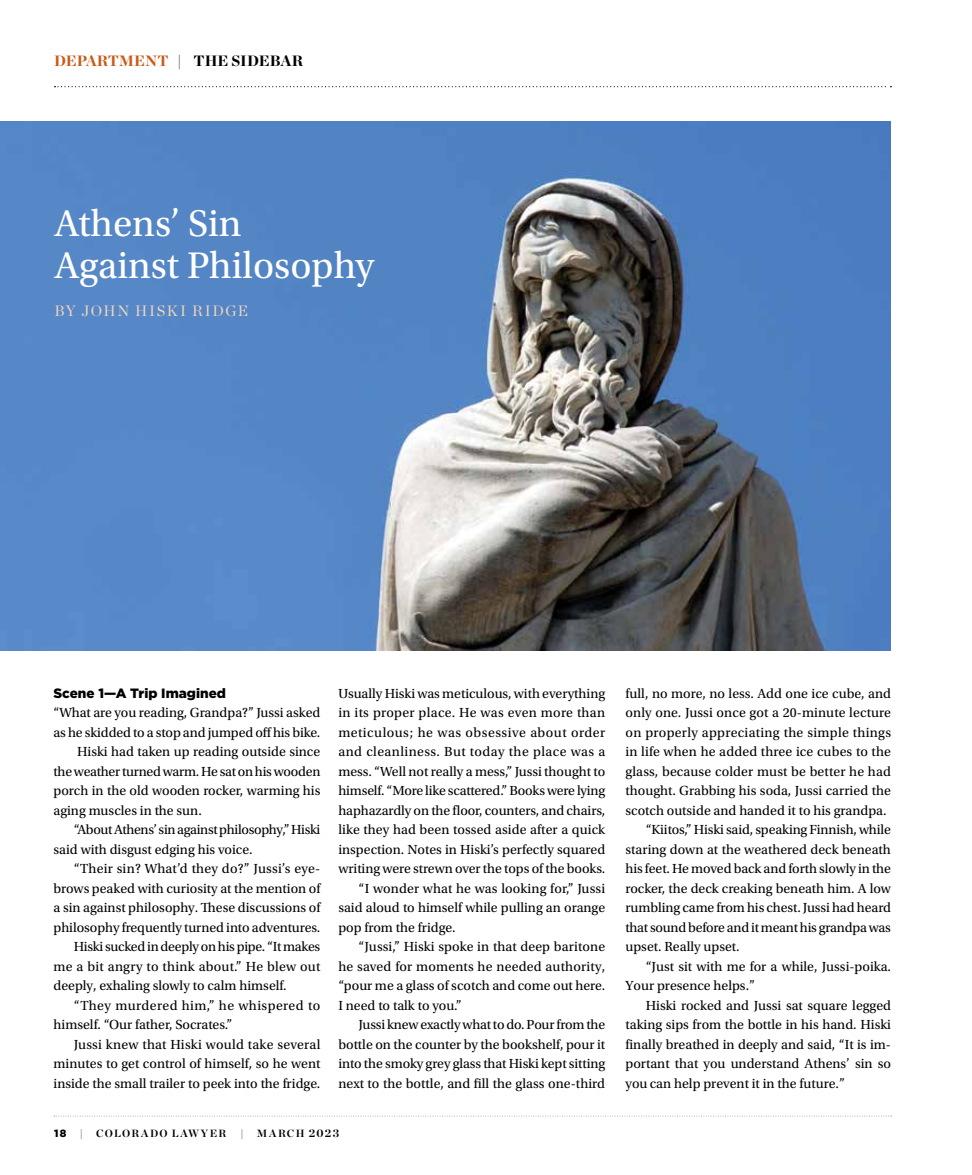
<style>
.page{position:relative;width:972px;height:1175px;background:#fff}
.page>*{position:absolute;margin:0;border:0;box-sizing:border-box;transform-origin:0 0}
.t1{font:39px/42px "Utopia Std";color:#fff}
.t2{font:900 15px "Chronicle Display";color:#000}
.t3{font:15px "Chronicle Display";letter-spacing:.105em;color:#f3d5bf}
.t4{font:13.8px "Utopia Std";color:#000}
.t5{font:13.8px "Utopia Std";letter-spacing:.02em;color:#000}
.t6{font:13.8px "Utopia Std";letter-spacing:-.02em;color:#000}
.t7{font:13.8px "Utopia Std";letter-spacing:.03em;color:#000}
.t8{font:13.8px "Utopia Std";letter-spacing:-.025em;color:#000}
.t9{font:13.8px "Utopia Std";letter-spacing:.035em;color:#000}
.t10{font:900 13.5px "Gotham";color:#000}
.t11{font:700 10.5px "Chronicle Display";letter-spacing:.12em;color:#000}
.t12{font:900 10.5px "Gotham";color:#000}
.s1{color:#c85c1a}
.s2{font-size:11.25px}
</style>
<div class="page">
<svg style="left:54px;top:1115px;width:838px;height:1px"></svg>
<svg style="left:55px;top:86px;width:836px;height:1px"></svg>
<img style="left:0;top:122px;width:891px;height:528px">
<p class="t2" style="left:54px;top:48px;width:251px"><span class="s1">DEPARTMENT</span> | THE SIDEBAR</p>
<h1 class="t1" style="left:54px;top:203px;width:321px">Athens’ Sin<br>Against Philosophy</h1>
<p class="t3" style="left:54px;top:299px;width:195px">BY JOHN HISKI RIDGE</p>
<p class="t10" style="left:54px;top:683px;width:174px">Scene 1—A Trip Imagined</p>
<p class="t4" style="left:54px;top:705px;width:268px">“What are you reading, Grandpa?” Jussi asked</p>
<p class="t4" style="left:54px;top:725px;width:268px">as he skidded to a stop and jumped off his bike.</p>
<p class="t4" style="left:77px;top:744px;width:245px">Hiski had taken up reading outside since</p>
<p class="t6" style="left:54px;top:764px;width:268px">the weather turned warm. He sat on his wooden</p>
<p class="t4" style="left:54px;top:783px;width:268px">porch in the old wooden rocker, warming his</p>
<p class="t4" style="left:54px;top:803px;width:150px">aging muscles in the sun.</p>
<p class="t8" style="left:74px;top:822px;width:248px">“About Athens’ sin against philosophy,” Hiski</p>
<p class="t4" style="left:54px;top:842px;width:200px">said with disgust edging his voice.</p>
<p class="t4" style="left:74px;top:861px;width:248px">“Their sin? What’d they do?” Jussi’s eye-</p>
<p class="t4" style="left:54px;top:881px;width:268px">brows peaked with curiosity at the mention of</p>
<p class="t4" style="left:54px;top:900px;width:268px">a sin against philosophy. These discussions of</p>
<p class="t4" style="left:54px;top:920px;width:268px">philosophy frequently turned into adventures.</p>
<p class="t6" style="left:74px;top:939px;width:248px">Hiski sucked in deeply on his pipe. “It makes</p>
<p class="t5" style="left:54px;top:959px;width:268px">me a bit angry to think about.” He blew out</p>
<p class="t4" style="left:54px;top:978px;width:235px">deeply, exhaling slowly to calm himself.</p>
<p class="t7" style="left:74px;top:997px;width:248px">“They murdered him,” he whispered to</p>
<p class="t4" style="left:54px;top:1017px;width:180px">himself. “Our father, Socrates.”</p>
<p class="t5" style="left:74px;top:1036px;width:248px">Jussi knew that Hiski would take several</p>
<p class="t4" style="left:54px;top:1056px;width:268px">minutes to get control of himself, so he went</p>
<p class="t4" style="left:54px;top:1075px;width:268px">inside the small trailer to peek into the fridge.</p>
<p class="t4" style="left:338px;top:685px;width:268px">Usually Hiski was meticulous, with everything</p>
<p class="t5" style="left:338px;top:705px;width:268px">in its proper place. He was even more than</p>
<p class="t9" style="left:338px;top:724px;width:268px">meticulous; he was obsessive about order</p>
<p class="t7" style="left:338px;top:744px;width:268px">and cleanliness. But today the place was a</p>
<p class="t4" style="left:338px;top:763px;width:268px">mess. “Well not really a mess,” Jussi thought to</p>
<p class="t4" style="left:338px;top:783px;width:268px">himself. “More like scattered.” Books were lying</p>
<p class="t4" style="left:338px;top:802px;width:268px">haphazardly on the floor, counters, and chairs,</p>
<p class="t4" style="left:338px;top:822px;width:268px">like they had been tossed aside after a quick</p>
<p class="t4" style="left:338px;top:841px;width:268px">inspection. Notes in Hiski’s perfectly squared</p>
<p class="t4" style="left:338px;top:861px;width:268px">writing were strewn over the tops of the books.</p>
<p class="t4" style="left:359px;top:880px;width:248px">“I wonder what he was looking for,” Jussi</p>
<p class="t4" style="left:338px;top:900px;width:268px">said aloud to himself while pulling an orange</p>
<p class="t4" style="left:338px;top:919px;width:119px">pop from the fridge.</p>
<p class="t4" style="left:359px;top:939px;width:248px">“Jussi,” Hiski spoke in that deep baritone</p>
<p class="t4" style="left:338px;top:958px;width:268px">he saved for moments he needed authority,</p>
<p class="t4" style="left:338px;top:978px;width:268px">“pour me a glass of scotch and come out here.</p>
<p class="t4" style="left:338px;top:997px;width:125px">I need to talk to you.”</p>
<p class="t4" style="left:359px;top:1017px;width:248px">Jussi knew exactly what to do. Pour from the</p>
<p class="t4" style="left:338px;top:1036px;width:268px">bottle on the counter by the bookshelf, pour it</p>
<p class="t4" style="left:338px;top:1056px;width:268px">into the smoky grey glass that Hiski kept sitting</p>
<p class="t4" style="left:338px;top:1075px;width:268px">next to the bottle, and fill the glass one-third</p>
<p class="t12" style="left:54px;top:1126px;width:14px">18</p>
<p class="t11" style="left:80px;top:1125px;width:5px">|</p>
<p class="t11" style="left:96px;top:1125px;width:132px">COLORADO LAWYER</p>
<p class="t11" style="left:240px;top:1125px;width:5px">|</p>
<p class="t11" style="left:257px;top:1125px;width:84px">MARCH <span class="s2">2023</span></p>
<p class="t4" style="left:626px;top:686px;width:267px">full, no more, no less. Add one ice cube, and</p>
<p class="t4" style="left:626px;top:705px;width:267px">only one. Jussi once got a 20-minute lecture</p>
<p class="t5" style="left:626px;top:725px;width:267px">on properly appreciating the simple things</p>
<p class="t4" style="left:626px;top:744px;width:267px">in life when he added three ice cubes to the</p>
<p class="t4" style="left:626px;top:764px;width:267px">glass, because colder must be better he had</p>
<p class="t4" style="left:626px;top:783px;width:267px">thought. Grabbing his soda, Jussi carried the</p>
<p class="t4" style="left:626px;top:803px;width:263px">scotch outside and handed it to his grandpa.</p>
<p class="t4" style="left:646px;top:822px;width:247px">“Kiitos,” Hiski said, speaking Finnish, while</p>
<p class="t4" style="left:626px;top:842px;width:267px">staring down at the weathered deck beneath</p>
<p class="t4" style="left:626px;top:861px;width:267px">his feet. He moved back and forth slowly in the</p>
<p class="t4" style="left:626px;top:881px;width:267px">rocker, the deck creaking beneath him. A low</p>
<p class="t4" style="left:626px;top:900px;width:267px">rumbling came from his chest. Jussi had heard</p>
<p class="t4" style="left:626px;top:920px;width:267px">that sound before and it meant his grandpa was</p>
<p class="t4" style="left:626px;top:939px;width:116px">upset. Really upset.</p>
<p class="t4" style="left:646px;top:958px;width:247px">“Just sit with me for a while, Jussi-poika.</p>
<p class="t4" style="left:626px;top:978px;width:131px">Your presence helps.”</p>
<p class="t4" style="left:646px;top:997px;width:247px">Hiski rocked and Jussi sat square legged</p>
<p class="t4" style="left:626px;top:1017px;width:267px">taking sips from the bottle in his hand. Hiski</p>
<p class="t4" style="left:626px;top:1036px;width:267px">finally breathed in deeply and said, “It is im-</p>
<p class="t4" style="left:626px;top:1056px;width:267px">portant that you understand Athens’ sin so</p>
<p class="t4" style="left:626px;top:1075px;width:221px">you can help prevent it in the future.”</p>
</div>
